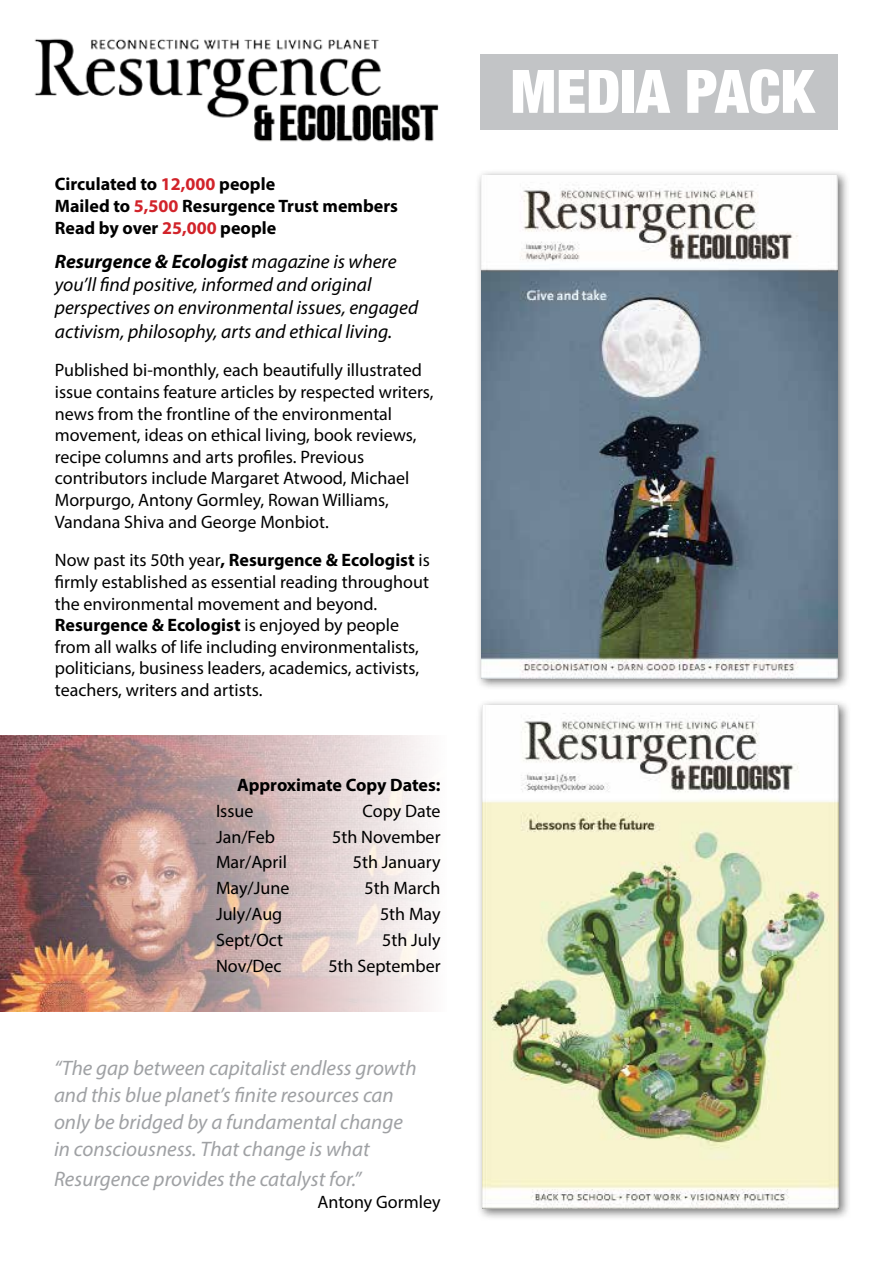
<style>
.page{position:relative;width:893px;height:1263px;background:#fff}
.page>*{position:absolute;margin:0;border:0;box-sizing:border-box;transform-origin:0 0}
.t1{font:900 condensed 60px "Helvetica Neue";color:#fff}
.t2{font:italic 21px/27px "Myriad Pro";color:#9fa1a4}
.t3{font:italic 19.5px/23.4px "Myriad Pro";color:#000}
.t4{font:18px/21.6px "Myriad Pro";color:#000}
.t5{font:700 18px/21.6px "Myriad Pro";color:#000}
.s1{color:#d2232a}
.s2{font-weight:700}
</style>
<div class="page">
<img style="left:34px;top:38px;width:405px;height:104px">
<div style="left:480px;top:55px;width:358px;height:75px;background:#c2c4c6"></div>
<div style="left:476px;top:169px;width:374px;height:521px;background:#000;opacity:.51"></div>
<img style="left:482px;top:175px;width:356px;height:503px">
<div style="left:477px;top:699px;width:374px;height:521px;background:#000;opacity:.51"></div>
<img style="left:483px;top:706px;width:356px;height:502px">
<img style="left:0;top:736px;width:428px;height:275px">
<p class="t5" style="left:55px;top:173px;width:345px">Circulated to <span class="s1">12,000</span> people<br>Mailed to <span class="s1">5,500</span> Resurgence Trust members<br>Read by over <span class="s1">25,000</span> people</p>
<p class="t3" style="left:55px;top:249px;width:365px"><span class="s2">Resurgence &amp; Ecologist</span> magazine is where you’ll find positive, informed and original perspectives on environmental issues, engaged activism, philosophy, arts and ethical living.</p>
<p class="t4" style="left:55px;top:359px;width:380px">Published bi-monthly, each beautifully illustrated issue contains feature articles by respected writers, news from the frontline of the environmental movement, ideas on ethical living, book reviews, recipe columns and arts profiles. Previous contributors include Margaret Atwood, Michael Morpurgo, Antony Gormley, Rowan Williams, Vandana Shiva and George Monbiot.</p>
<p class="t4" style="left:55px;top:549px;width:376px">Now past its 50th year<span class="s2">, Resurgence &amp; Ecologist</span> is firmly established as essential reading throughout the environmental movement and beyond.<br><span class="s2">Resurgence &amp; Ecologist</span> is enjoyed by people from all walks of life including environmentalists, politicians, business leaders, academics, activists, teachers, writers and artists.</p>
<p class="t5" style="left:237px;top:773px;width:205px">Approximate Copy Dates:</p>
<p class="t4" style="left:216px;top:799px;width:39px">Issue</p>
<p class="t4" style="left:363px;top:799px;width:79px">Copy Date</p>
<p class="t4" style="left:216px;top:825px;width:60px">Jan/Feb</p>
<p class="t4" style="left:332px;top:825px;width:110px">5th November</p>
<p class="t4" style="left:216px;top:851px;width:72px">Mar/April</p>
<p class="t4" style="left:353px;top:851px;width:89px">5th January</p>
<p class="t4" style="left:216px;top:877px;width:75px">May/June</p>
<p class="t4" style="left:365px;top:877px;width:78px">5th March</p>
<p class="t4" style="left:216px;top:903px;width:68px">July/Aug</p>
<p class="t4" style="left:380px;top:903px;width:62px">5th May</p>
<p class="t4" style="left:216px;top:929px;width:69px">Sept/Oct</p>
<p class="t4" style="left:382px;top:929px;width:60px">5th July</p>
<p class="t4" style="left:216px;top:955px;width:67px">Nov/Dec</p>
<p class="t4" style="left:328px;top:955px;width:114px">5th September</p>
<p class="t2" style="left:54px;top:1054px;width:364px">“The gap between capitalist endless growth and this blue planet’s finite resources can only be bridged by a fundamental change in consciousness. That change is what</p>
<p class="t2" style="left:54px;top:1165px;width:309px">Resurgence provides the catalyst for.”</p>
<p class="t4" style="left:318px;top:1191px;width:124px">Antony Gormley</p>
<h1 class="t1" style="left:511px;top:42px;width:305px">MEDIA PACK</h1>
</div>
